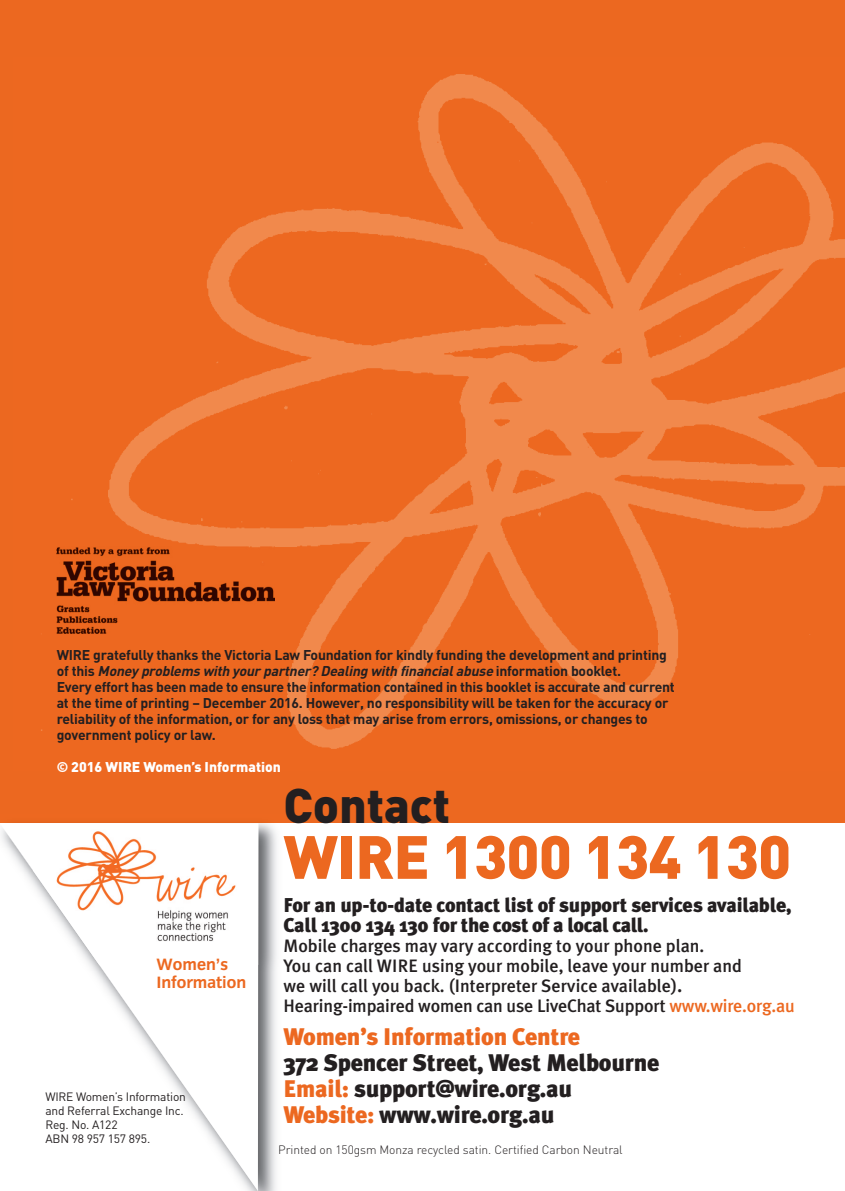
<style>
.page{position:relative;width:845px;height:1191px;background:#fff}
.page>*{position:absolute;margin:0;border:0;box-sizing:border-box;transform-origin:0 0}
.t1{font:900 60px "DIN";letter-spacing:-.015em;color:#ec6820}
.t2{font:900 48px "DIN";color:#231f20}
.t3{font:900 24px/26px "Meta Plus";letter-spacing:-.01em;color:#231f20}
.t4{font:900 24px "Meta Plus";letter-spacing:-.01em;color:#ec6820}
.t5{font:900 20px/20px "Meta Plus";letter-spacing:-.01em;color:#231f20}
.t6{font:500 18px/20px "Meta Plus";color:#231f20}
.t7{font:700 17px/18px "Congress Sans Std";letter-spacing:-.015em;color:#ec6820}
.t8{font:700 14px/16px "DIN";letter-spacing:-.015em;color:#231f20}
.t9{font:900 14px "DIN";color:#fff}
.t10{font:12px/14px "DIN";letter-spacing:-.015em;color:#231f20}
.t11{font:300 12px "DIN";letter-spacing:-.005em;color:#231f20}
.s1{font-style:italic}
.s2{font-size:20px}
.s3{color:#ec6820}
</style>
<div class="page">
<div style="left:0;top:0;width:845px;height:822px;background:#ec6820"></div>
<img style="left:0;top:822px;width:284px;height:369px">
<svg style="left:0;top:823px;width:258px;height:368px"></svg>
<img style="left:33px;top:823px;width:225px;height:142px">
<img style="left:41px;top:74px;width:804px;height:675px">
<img style="left:57px;top:546px;width:217px;height:87px">
<p class="t8" style="left:57px;top:646px;width:619px">WIRE gratefully thanks the Victoria Law Foundation for kindly funding the development and printing o f t h i s <span class="s1">Money problems with your partner? Dealing with financial abuse</span> i n f o r m a t i o n b o o k l e t .<br>Every effort has been made to ensure the information contained in this booklet is accurate and current at the time of printing – December 2016. However, no responsibility will be taken for the accuracy or reliability of the information, or for any loss that may arise from errors, omissions, or changes to government policy or law.</p>
<p class="t9" style="left:57px;top:758px;width:226px">© 2016 WIRE Women’s Information</p>
<h2 class="t2" style="left:283px;top:777px;width:168px">Contact</h2>
<h1 class="t1" style="left:283px;top:821px;width:509px">WIRE 1300 134 130</h1>
<h3 class="t5" style="left:283px;top:895px;width:509px">For an up-to-date contact list of support services available,<br>Call 1300 134 130 for the cost of a local call.</h3>
<p class="t6" style="left:283px;top:935px;width:513px">Mobile charges may vary according to your phone plan.<br>You can call WIRE using your mobile, leave your number and<br>we will call you back. (Interpreter Service available)<span class="s2">.<br></span>Hearing-impaired women can use LiveChat Support <span class="s3">www.wire.org.au</span></p>
<h3 class="t4" style="left:283px;top:1022px;width:298px">Women’s Information Centre</h3>
<h3 class="t3" style="left:283px;top:1049px;width:377px">372 Spencer Street, West Melbourne<br><span class="s3">Email:</span> support@wire.org.au<br><span class="s3">Website:</span> www.wire.org.au</h3>
<p class="t7" style="left:156px;top:956px;width:91px">Women’s<br>Information</p>
<p class="t10" style="left:45px;top:1089px;width:142px">WIRE Women’s Information and Referral Exchange Inc.<br>Reg. No. A122<br>ABN 98 957 157 895.</p>
<p class="t11" style="left:278px;top:1142px;width:346px">Printed on 150gsm Monza recycled satin. Certified Carbon Neutral</p>
</div>
